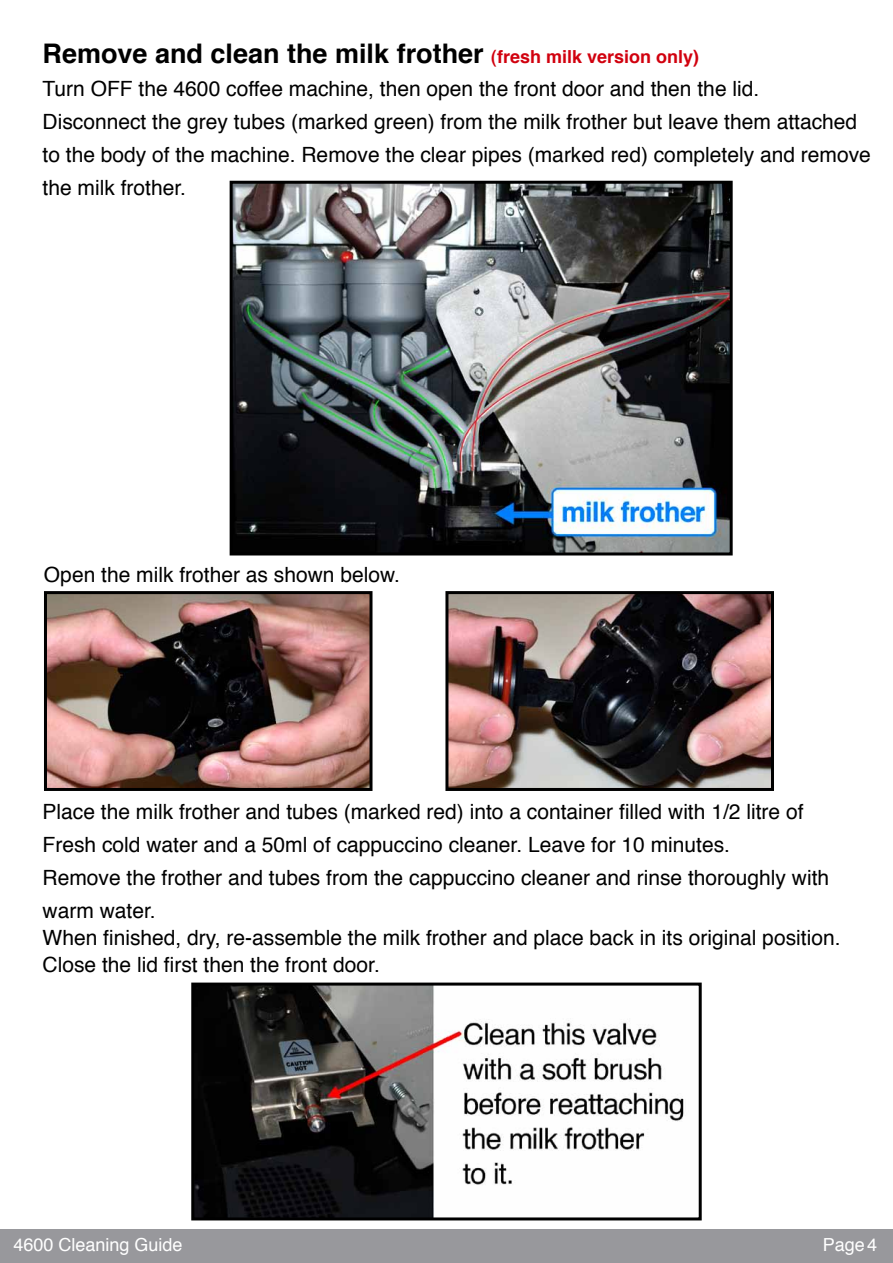
<style>
.page{position:relative;width:893px;height:1263px;background:#fff}
.page>*{position:absolute;margin:0;border:0;box-sizing:border-box;transform-origin:0 0}
.t1{font:700 27px "Helvetica";color:#000}
.t2{font:21px/33px "Helvetica";color:#000}
.t3{font:18px "Helvetica";color:#fff}
.s1{font-size:18px;color:#d1010e}
</style>
<div class="page">
<div style="left:0;top:1229px;width:893px;height:34px;background:#98989c"></div>
<img style="left:48px;top:595px;width:320px;height:192px">
<div style="left:44px;top:591px;width:328px;height:200px;border:3px solid #000"></div>
<img style="left:449px;top:595px;width:321px;height:192px">
<div style="left:445px;top:591px;width:329px;height:200px;border:3px solid #000"></div>
<img style="left:195px;top:986px;width:489px;height:230px">
<div style="left:191px;top:982px;width:511px;height:238px;border:3px solid #000"></div>
<img style="left:234px;top:185px;width:495px;height:366px">
<div style="left:230px;top:181px;width:503px;height:374px;border:3px solid #000"></div>
<p class="t1" style="left:43px;top:35px;width:658px">Remove and clean the milk frother <span class="s1">(fresh milk version only)</span></p>
<p class="t2" style="left:43px;top:74px;width:830px">Turn OFF the 4600 coffee machine, then open the front door and then the lid.<br>Disconnect the grey tubes (marked green) from the milk frother but leave them attached to the body of the machine. Remove the clear pipes (marked red) completely and remove the milk frother.</p>
<p class="t2" style="left:44px;top:560px;width:358px">Open the milk frother as shown below.</p>
<p class="t2" style="left:43px;top:796px;width:788px">Place the milk frother and tubes (marked red) into a container filled with 1/2 litre of Fresh cold water and a 50ml of cappuccino cleaner. Leave for 10 minutes.<br>Remove the frother and tubes from the cappuccino cleaner and rinse thoroughly with warm water.</p>
<p class="t2" style="left:43px;top:925px;width:799px;line-height:27px">When finished, dry, re-assemble the milk frother and place back in its original position.<br>Close the lid first then the front door.</p>
<p class="t3" style="left:14px;top:1232px;width:171px">4600 Cleaning Guide</p>
<p class="t3" style="left:823px;top:1232px;width:56px">Page4</p>
</div>
